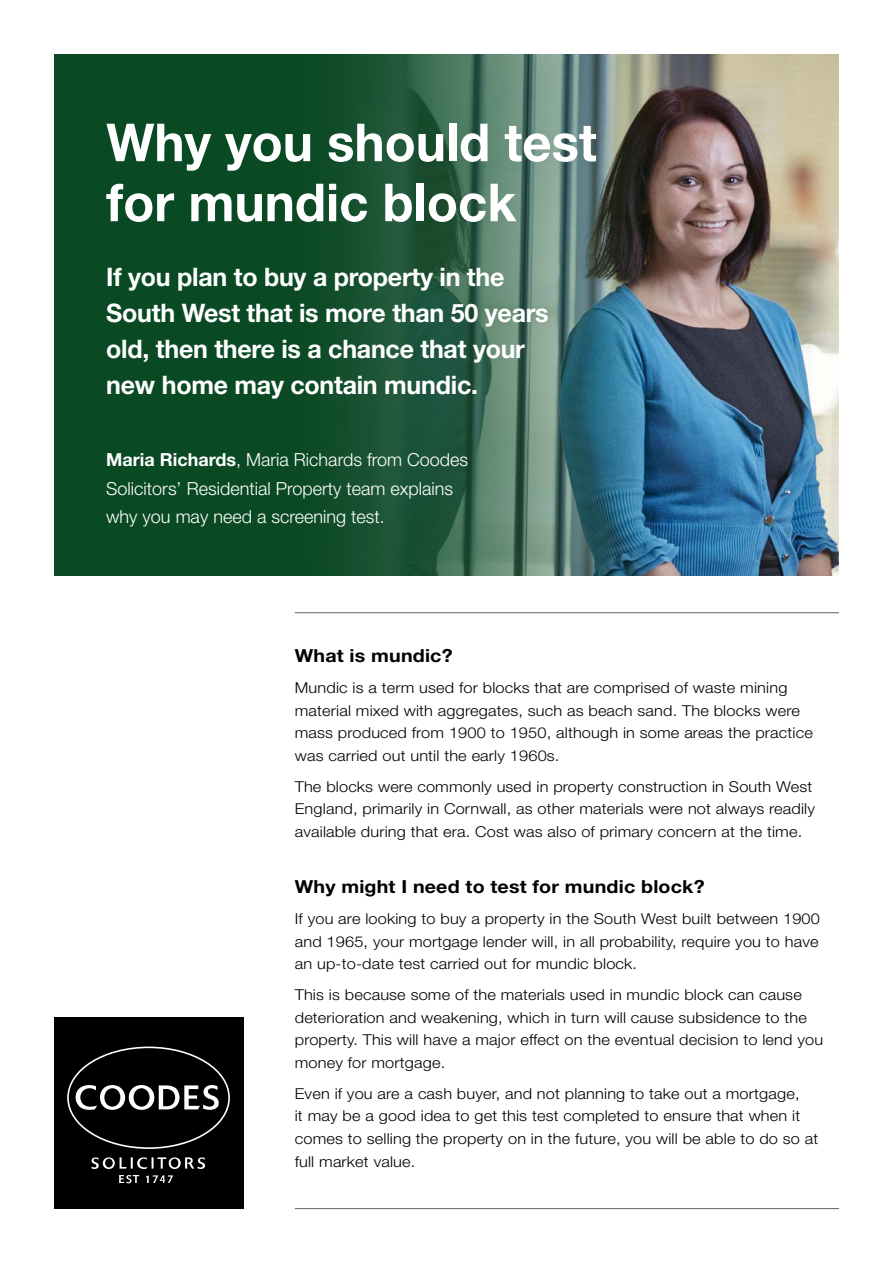
<style>
.page{position:relative;width:893px;height:1263px;background:#fff}
.page>*{position:absolute;margin:0;border:0;box-sizing:border-box;transform-origin:0 0}
.t1{font:700 52.5px/60px "Helvetica Neue";color:#fff}
.t2{font:700 25.5px/36px "Helvetica Neue";letter-spacing:-.01em;color:#fff}
.t3{font:300 18px/28.5px "Helvetica Neue";color:#fff}
.t4{font:700 18px "Helvetica Neue";letter-spacing:.01em;color:#000;scale:1.09 1}
.t5{font:300 15px/22.5px "Helvetica Neue";letter-spacing:.01em;color:#000;scale:1.09 1}
.s1{font-weight:700}
</style>
<div class="page">
<div style="left:54px;top:54px;width:785px;height:521px;background:#094923"></div>
<img style="left:812px;top:54px;width:27px;height:521px">
<img style="left:343px;top:54px;width:469px;height:521px">
<hr style="left:295px;top:612px;width:544px;height:1px;background:#646363">
<hr style="left:295px;top:1208px;width:544px;height:1px;background:#646363">
<div style="left:54px;top:1017px;width:189px;height:192px;background:#000"></div>
<svg style="left:76px;top:1085px;width:143px;height:25px"></svg>
<svg style="left:119px;top:1175px;width:54px;height:8px"></svg>
<svg style="left:92px;top:1157px;width:113px;height:12px"></svg>
<div style="left:67px;top:1046px;width:163px;height:103px;border:2px solid #fff;border-radius:50%"></div>
<h1 class="t1" style="left:106px;top:111px;width:492px">Why you should test for mundic block</h1>
<h2 class="t2" style="left:106px;top:258px;width:444px">If you plan to buy a property in the South West that is more than 50 years old, then there is a chance that your new home may contain mundic.</h2>
<p class="t3" style="left:106px;top:445px;width:363px"><span class="s1">Maria Richards</span>, Maria Richards from Coodes<br>Solicitors’ Residential Property team explains why you may need a screening test.</p>
<p class="t4" style="left:295px;top:645px;width:146px">What is mundic?</p>
<p class="t5" style="left:295px;top:676px;width:477px">Mundic is a term used for blocks that are comprised of waste mining material mixed with aggregates, such as beach sand. The blocks were mass produced from 1900 to 1950, although in some areas the practice was carried out until the early 1960s.</p>
<p class="t5" style="left:295px;top:775px;width:479px">The blocks were commonly used in property construction in South West<br>England, primarily in Cornwall, as other materials were not always readily available during that era. Cost was also of primary concern at the time.</p>
<p class="t4" style="left:295px;top:876px;width:377px">Why might I need to test for mundic block?</p>
<p class="t5" style="left:295px;top:907px;width:483px;text-align:justify">If you are looking to buy a property in the South West built between 1900 and 1965, your mortgage lender will, in all probability, require you to have an up-to-date test carried out for mundic block.</p>
<p class="t5" style="left:295px;top:983px;width:486px">This is because some of the materials used in mundic block can cause deterioration and weakening, which in turn will cause subsidence to the property. This will have a major effect on the eventual decision to lend you money for mortgage.</p>
<p class="t5" style="left:295px;top:1082px;width:482px">Even if you are a cash buyer, and not planning to take out a mortgage,<br>it may be a good idea to get this test completed to ensure that when it comes to selling the property on in the future, you will be able to do so at full market value.</p>
</div>
